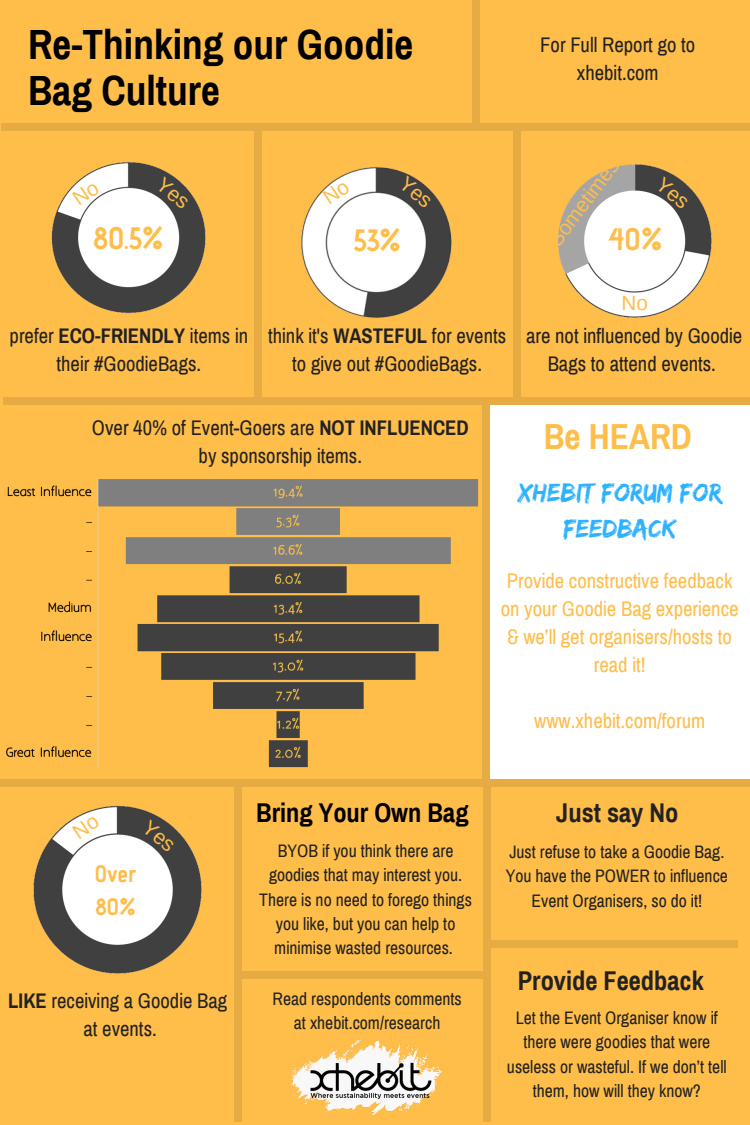
<style>
.page{position:relative;width:750px;height:1125px;background:#ffbd4a}
.page>*{position:absolute;margin:0;border:0;box-sizing:border-box;transform-origin:0 0}
.t1{font:700 41.25px/46.9px "Archivo Narrow";color:#000}
.t2{font:700 35.38px "Archivo Narrow";color:#ffbd4a}
.t3{font:700 31px "Advent Pro";color:#ffbd4a}
.t4{font:700 26.5px "Archivo Narrow";color:#222}
.t5{font:26.5px/36.5px "Edo";color:#2eb2ff;text-align:center}
.t6{font:700 26.5px "Archivo Narrow";color:#000}
.t7{font:700 23.62px/32.8px "Advent Pro";color:#ffbd4a}
.t8{font:20.62px/28.1px "Archivo Narrow";color:#222;text-align:center}
.t9{font:20.62px/28.1px "Archivo Narrow";color:#ffbd4a;text-align:center}
.t10{font:20.62px "Arimo";color:#ffbd4a}
.t11{font:17.62px/24.4px "Archivo Narrow";color:#222;text-align:center}
.s1{font-weight:700}
</style>
<div class="page">
<div style="left:1px;top:123px;width:44px;height:7px;background:#e7ab43"></div>
<div style="left:707px;top:123px;width:43px;height:7px;background:#e7ab43"></div>
<div style="left:44px;top:123px;width:299px;height:7px;background:#e7ab43"></div>
<div style="left:343px;top:123px;width:300px;height:7px;background:#e7ab43"></div>
<div style="left:642px;top:123px;width:66px;height:7px;background:#e7ab43"></div>
<div style="left:473px;top:81px;width:7px;height:44px;background:#e7ab43"></div>
<div style="left:473px;top:0;width:7px;height:43px;background:#e7ab43"></div>
<div style="left:473px;top:42px;width:7px;height:41px;background:#e7ab43"></div>
<img style="left:51px;top:162px;width:155px;height:152px">
<img style="left:558px;top:164px;width:154px;height:154px">
<img style="left:301px;top:166px;width:151px;height:152px">
<div style="left:254px;top:357px;width:8px;height:43px;background:#e7ab43"></div>
<div style="left:254px;top:126px;width:8px;height:43px;background:#e7ab43"></div>
<div style="left:254px;top:168px;width:8px;height:190px;background:#e7ab43"></div>
<div style="left:3px;top:397px;width:44px;height:8px;background:#e7ab43"></div>
<div style="left:723px;top:397px;width:27px;height:8px;background:#e7ab43"></div>
<div style="left:45px;top:397px;width:300px;height:8px;background:#e7ab43"></div>
<div style="left:345px;top:397px;width:299px;height:8px;background:#e7ab43"></div>
<div style="left:644px;top:397px;width:80px;height:8px;background:#e7ab43"></div>
<div style="left:0;top:779px;width:37px;height:8px;background:#e7ab43"></div>
<div style="left:714px;top:779px;width:36px;height:8px;background:#e7ab43"></div>
<div style="left:36px;top:779px;width:300px;height:8px;background:#e7ab43"></div>
<div style="left:335px;top:779px;width:300px;height:8px;background:#e7ab43"></div>
<div style="left:634px;top:779px;width:81px;height:8px;background:#e7ab43"></div>
<div style="left:483px;top:735px;width:7px;height:44px;background:#e7ab43"></div>
<div style="left:483px;top:404px;width:7px;height:43px;background:#e7ab43"></div>
<div style="left:483px;top:446px;width:7px;height:290px;background:#e7ab43"></div>
<div style="left:490px;top:405px;width:260px;height:373px;background:#fff"></div>
<div style="left:234px;top:1078px;width:8px;height:44px;background:#e7ab43"></div>
<div style="left:234px;top:782px;width:8px;height:44px;background:#e7ab43"></div>
<div style="left:234px;top:824px;width:8px;height:256px;background:#e7ab43"></div>
<div style="left:483px;top:1079px;width:7px;height:43px;background:#e7ab43"></div>
<div style="left:483px;top:780px;width:7px;height:43px;background:#e7ab43"></div>
<div style="left:483px;top:822px;width:7px;height:258px;background:#e7ab43"></div>
<div style="left:485px;top:940px;width:44px;height:8px;background:#e7ab43"></div>
<div style="left:694px;top:940px;width:43px;height:8px;background:#e7ab43"></div>
<div style="left:527px;top:940px;width:168px;height:8px;background:#e7ab43"></div>
<div style="left:238px;top:971px;width:43px;height:8px;background:#e7ab43"></div>
<div style="left:442px;top:971px;width:43px;height:8px;background:#e7ab43"></div>
<div style="left:280px;top:971px;width:163px;height:8px;background:#e7ab43"></div>
<img style="left:33px;top:805px;width:169px;height:169px">
<img style="left:292px;top:1039px;width:150px;height:79px">
<div style="left:513px;top:357px;width:8px;height:43px;background:#e7ab43"></div>
<div style="left:513px;top:128px;width:8px;height:43px;background:#e7ab43"></div>
<div style="left:513px;top:170px;width:8px;height:188px;background:#e7ab43"></div>
<img style="left:6px;top:472px;width:477px;height:300px">
<svg style="left:155px;top:176px;width:34px;height:33px"></svg>
<svg style="left:398px;top:175px;width:34px;height:33px"></svg>
<svg style="left:141px;top:819px;width:34px;height:33px"></svg>
<svg style="left:72px;top:182px;width:28px;height:23px"></svg>
<svg style="left:322px;top:181px;width:28px;height:23px"></svg>
<svg style="left:72px;top:816px;width:28px;height:23px"></svg>
<svg style="left:655px;top:176px;width:34px;height:33px"></svg>
<h1 class="t1" style="left:28px;top:21px;width:387px">Re-Thinking our Goodie<br>Bag Culture</h1>
<p class="t8" style="left:540px;top:31px;width:157px">For Full Report go to xhebit.com</p>
<p class="t10" style="left:543px;top:237px;width:105px;rotate:-53deg">Sometimes</p>
<h3 class="t3" style="left:94px;top:219px;width:71px">80.5%</h3>
<h3 class="t3" style="left:608px;top:220px;width:56px">40%</h3>
<h3 class="t3" style="left:354px;top:221px;width:48px">53%</h3>
<p class="t8" style="left:10px;top:322px;width:240px">prefer <span class="s1">ECO-FRIENDLY</span> items in their #GoodieBags.</p>
<p class="t8" style="left:268px;top:322px;width:240px">think it's <span class="s1">WASTEFUL</span> for events to give out #GoodieBags.</p>
<p class="t10" style="left:622px;top:292px;width:28px">No</p>
<p class="t8" style="left:526px;top:322px;width:218px">are not influenced by Goodie<br>Bags to attend events.</p>
<p class="t8" style="left:92px;top:414px;width:378px">Over 40% of Event-Goers are <span class="s1">NOT INFLUENCED </span>by sponsorship items.</p>
<h2 class="t2" style="left:544px;top:418px;width:150px">Be HEARD</h2>
<h3 class="t5" style="left:518px;top:473px;width:206px">xhebit Forum for<br>Feedback</h3>
<p class="t9" style="left:501px;top:567px;width:239px">Provide constructive feedback on your Goodie Bag experience &amp; we’ll get organisers/hosts to read it!</p>
<h3 class="t7" style="left:94px;top:857px;width:44px">Over<br>80%</h3>
<p class="t8" style="left:8px;top:987px;width:220px"><span class="s1">LIKE</span> receiving a Goodie Bag at events.</p>
<p class="t9" style="left:534px;top:707px;width:172px">www.xhebit.com/forum</p>
<h3 class="t6" style="left:256px;top:799px;width:214px">Bring Your Own Bag</h3>
<h3 class="t4" style="left:556px;top:799px;width:124px">Just say No</h3>
<p class="t11" style="left:259px;top:839px;width:214px">BYOB if you think there are goodies that may interest you.<br>There is no need to forego things you like, but you can help to minimise wasted resources.</p>
<p class="t11" style="left:506px;top:840px;width:224px">Just refuse to take a Goodie Bag.<br>You have the POWER to influence<br>Event Organisers, so do it!</p>
<p class="t11" style="left:273px;top:987px;width:191px">Read respondents comments at xhebit.com/research</p>
<h3 class="t4" style="left:518px;top:967px;width:188px">Provide Feedback</h3>
<p class="t11" style="left:507px;top:1006px;width:221px">Let the Event Organiser know if there were goodies that were useless or wasteful. If we don’t tell them, how will they know?</p>
</div>
